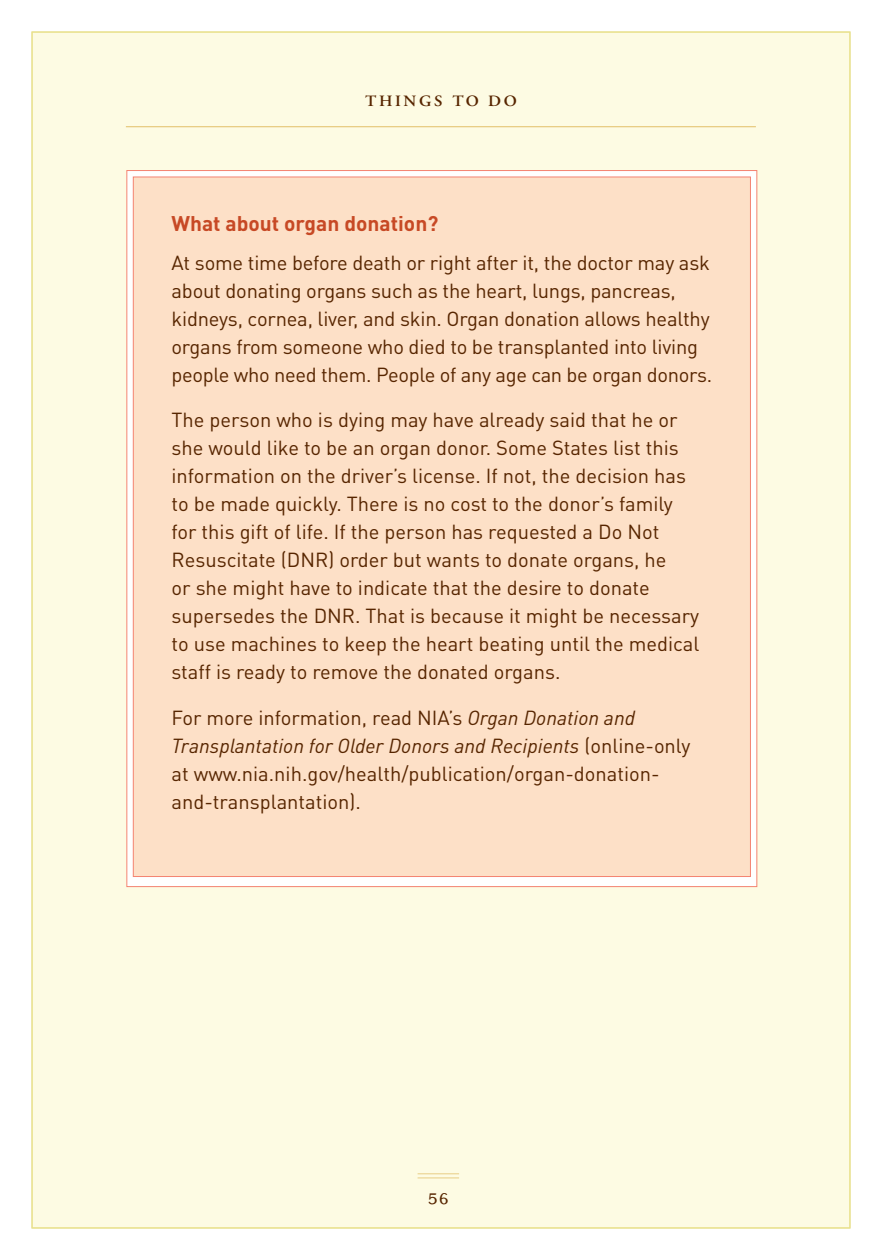
<style>
.page{position:relative;width:882px;height:1260px;background:#fff}
.page>*{position:absolute;margin:0;border:0;box-sizing:border-box;transform-origin:0 0}
.t1{font:24.5px "Mrs Eaves Small Caps";color:#572500}
.Box_Title{font:700 21px "DINOT";color:#c74925}
.Box_Type{font:20.12px/28px "DINOT";color:#572500}
.t2{font:600 15.75px "Adobe Garamond Pro";letter-spacing:.16em;color:#572500;scale:1.05 1}
.s1{font-style:italic}
</style>
<div class="page">
<div style="left:32px;top:32px;width:818px;height:1196px;background:#fdfbe3;border:1px solid #e9e18d"></div>
<hr style="left:418px;top:1177px;width:41px;height:1px;background:#e8cd85">
<hr style="left:418px;top:1173px;width:41px;height:1px;background:#e8cd85">
<hr style="left:126px;top:126px;width:630px;height:1px;background:#e8cd85">
<div style="left:126px;top:170px;width:631px;height:717px;background:#fff;border:1px solid #f48472"></div>
<div style="left:133px;top:177px;width:617px;height:700px;background:#fde0c7"></div>
<p class="t2" style="left:365px;top:92px;width:146px">THINGS TO DO</p>
<p class="Box_Title" style="left:172px;top:209px;width:268px">What about organ donation?</p>
<p class="Box_Type" style="left:172px;top:248px;width:542px">At some time before death or right after it, the doctor may ask about donating organs such as the heart, lungs, pancreas, kidneys, cornea, liver, and skin. Organ donation allows healthy organs from someone who died to be transplanted into living people who need them. People of any age can be organ donors.</p>
<p class="Box_Type" style="left:172px;top:405px;width:529px">The person who is dying may have already said that he or she would like to be an organ donor. Some States list this information on the driver’s license. If not, the decision has to be made quickly. There is no cost to the donor’s family for this gift of life. If the person has requested a Do Not Resuscitate (DNR) order but wants to donate organs, he<br>or she might have to indicate that the desire to donate supersedes the DNR. That is because it might be necessary to use machines to keep the heart beating until the medical staff is ready to remove the donated organs.</p>
<p class="Box_Type" style="left:172px;top:703px;width:520px">For more information, read NIA’s <span class="s1">Organ Donation and Transplantation for Older Donors and Recipients</span> (online-only at www.nia.nih.gov/health/publication/organ-donation&shy;and-transplantation).</p>
<p class="t1" style="left:427px;top:1184px;width:24px">56</p>
</div>
